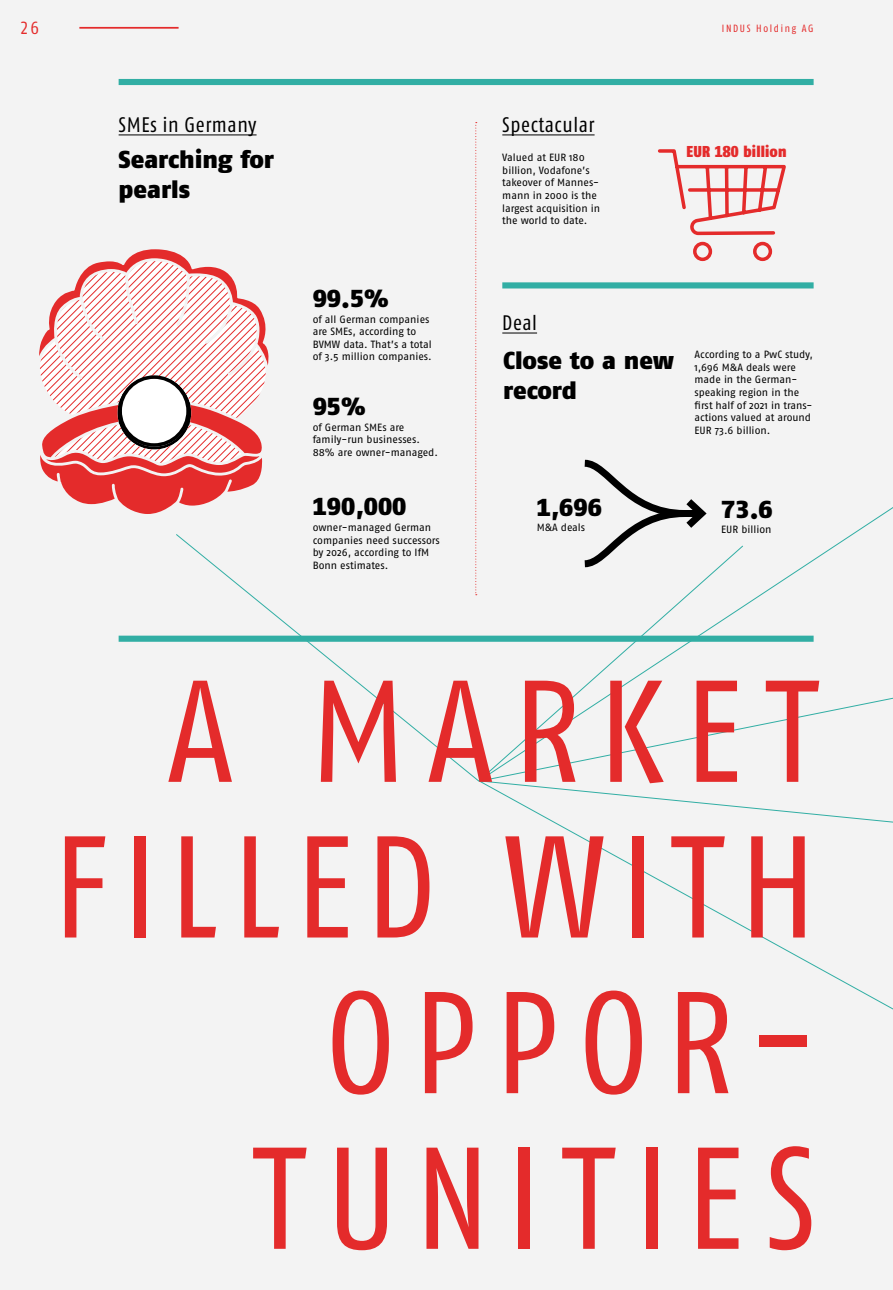
<style>
.page{position:relative;width:893px;height:1290px;background:#f3f3f3}
.page>*{position:absolute;margin:0;border:0;box-sizing:border-box;transform-origin:0 0}
.t1{font:condensed 144.55px/155.6px "Fago Pro";letter-spacing:.125em;color:#e42b2b;text-align:right}
.t2{font:900 24.5px/29.4px "Fago Pro";color:#000}
.t3{font:condensed 21px "Fago Pro";letter-spacing:.03em;color:#000}
.t4{font:condensed 17.5px "Fago Pro";color:#e42b2b}
.t5{font:900 condensed 15.75px "Fago Pro";letter-spacing:.01em;color:#e42b2b}
.t6{font:10.5px/12.6px "Fago Pro";color:#000}
.t7{font:condensed 10.5px "Fago Pro";letter-spacing:.16em;color:#e42b2b}
.s1{font-size:148.05px}
</style>
<div class="page">
<hr style="left:79px;top:27px;width:100px;height:2px;background:#e42b2b">
<div style="left:119px;top:79px;width:695px;height:6px;background:#31aea4"></div>
<svg style="left:175px;top:534px;width:303px;height:247px"></svg>
<svg style="left:480px;top:782px;width:413px;height:228px"></svg>
<svg style="left:478px;top:594px;width:415px;height:188px"></svg>
<svg style="left:39px;top:249px;width:230px;height:265px"></svg>
<div style="left:120px;top:377px;width:68px;height:68px;background:#fff;border-radius:50%"></div>
<div style="left:118px;top:375px;width:72px;height:72px;border:4px solid #000;border-radius:50%"></div>
<svg style="left:475px;top:122px;width:2px;height:473px"></svg>
<div style="left:502px;top:282px;width:312px;height:6px;background:#31aea4"></div>
<svg style="left:658px;top:149px;width:128px;height:113px"></svg>
<div style="left:119px;top:636px;width:695px;height:6px;background:#31aea4"></div>
<svg style="left:584px;top:459px;width:123px;height:109px"></svg>
<hr style="left:119px;top:134px;width:138px;height:1px;background:#000">
<hr style="left:502px;top:333px;width:35px;height:1px;background:#000">
<hr style="left:502px;top:134px;width:93px;height:1px;background:#000">
<h3 class="t4" style="left:20px;top:17px;width:21px">26</h3>
<p class="t7" style="left:722px;top:22px;width:93px">INDUS Holding AG</p>
<h3 class="t3" style="left:119px;top:112px;width:139px">SMEs in Germany</h3>
<h2 class="t2" style="left:119px;top:145px;width:157px">Searching for pearls</h2>
<h2 class="t2" style="left:313px;top:283px;width:78px">99.5%</h2>
<p class="t6" style="left:313px;top:313px;width:121px">of all German companies are SMEs, according to<br>BVMW data. That’s a total of 3.5 million companies.</p>
<h2 class="t2" style="left:313px;top:391px;width:55px">95%</h2>
<p class="t6" style="left:313px;top:421px;width:127px">of German SMEs are family-run businesses.<br>88% are owner-managed.</p>
<h2 class="t2" style="left:313px;top:492px;width:95px">190,000</h2>
<p class="t6" style="left:313px;top:521px;width:129px">owner-managed German companies need successors by 2026, according to IfM<br>Bonn estimates.</p>
<h3 class="t3" style="left:502px;top:112px;width:94px">Spectacular</h3>
<p class="t6" style="left:502px;top:151px;width:99px">Valued at EUR 180 billion, Vodafone’s takeover of Mannes&shy;mann in 2000 is the largest acquisition in the world to date.</p>
<h3 class="t5" style="left:687px;top:142px;width:101px">EUR 180 billion</h3>
<h3 class="t3" style="left:502px;top:310px;width:36px">Deal</h3>
<h2 class="t2" style="left:503px;top:346px;width:172px">Close to a new record</h2>
<p class="t6" style="left:694px;top:348px;width:120px">According to a PwC study,<br>1,696 M&amp;A deals were made in the German&shy;speaking region in the first half of 2021 in trans&shy;actions valued at around<br>EUR 73.6 billion.</p>
<h2 class="t2" style="left:537px;top:493px;width:67px">1,696</h2>
<p class="t6" style="left:537px;top:521px;width:50px">M&amp;A deals</p>
<h2 class="t2" style="left:721px;top:495px;width:53px">73.6</h2>
<p class="t6" style="left:721px;top:523px;width:52px">EUR billion</p>
<h1 class="t1" style="left:53px;top:653px;width:765px">A MARKET<br>FILLED WITH<br>OPPOR<span class="s1">-<br></span>TUNITIES</h1>
</div>
